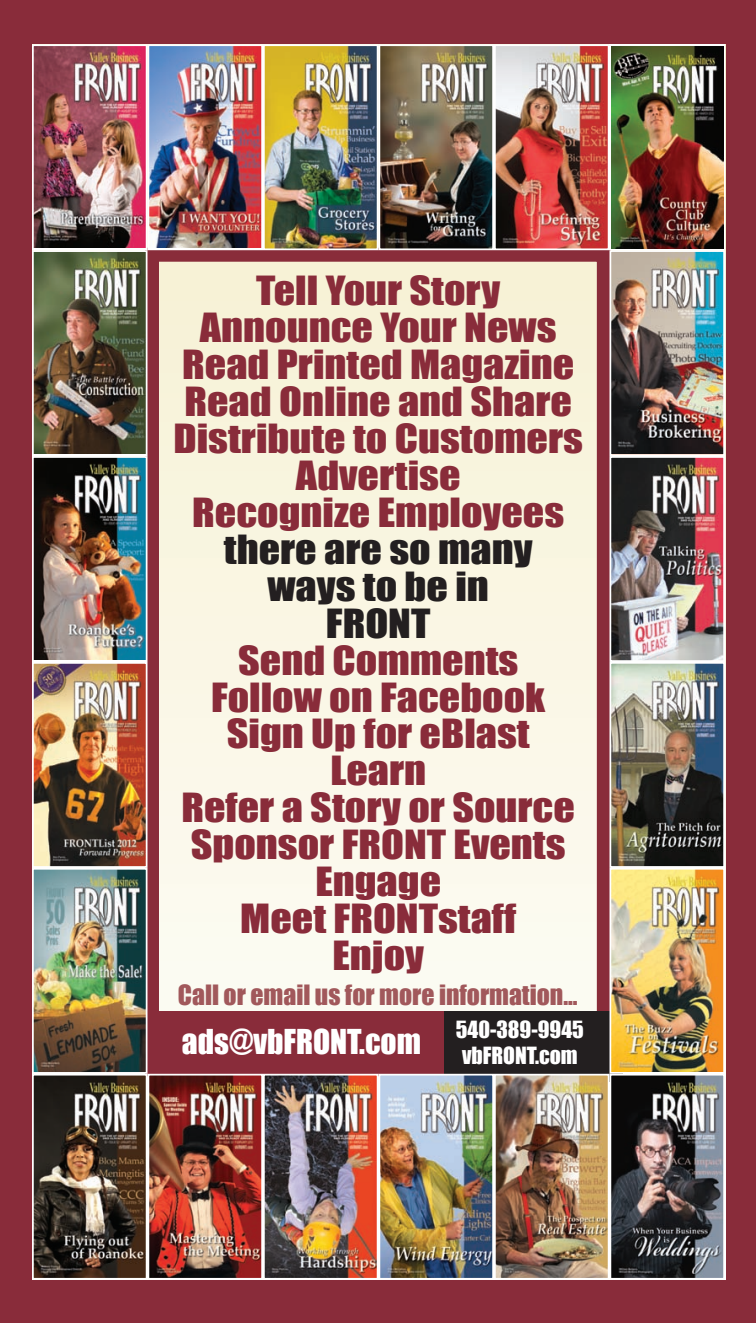
<style>
.page{position:relative;width:756px;height:1323px;background:#892c3a}
.page>*{position:absolute;margin:0;border:0;box-sizing:border-box;transform-origin:0 0}
.t1{font:36.93px/36.9px "Impact";color:#892c3a;text-align:center;scale:1.14 1}
.t2{font:36.93px/36.9px "Impact";color:#231f20;text-align:center;scale:1.14 1}
.t3{font:31.5px "Impact";color:#fff}
.t4{font:25.72px "Impact";color:#a1585b}
.t5{font:21.7px/26.1px "Impact";color:#fff}
</style>
<div class="page">
<svg style="left:160px;top:263px;width:436px;height:749px;background:#f9f6e3"></svg>
<div style="left:145px;top:248px;width:466px;height:828px;border:14px solid #892c3a"></div>
<div style="left:444px;top:1012px;width:179px;height:70px;background:#231f20"></div>
<img style="left:35px;top:47px;width:110px;height:200px">
<div style="left:32px;top:44px;width:116px;height:206px;border:2px solid #fff"></div>
<img style="left:151px;top:47px;width:109px;height:200px">
<div style="left:148px;top:44px;width:115px;height:206px;border:2px solid #fff"></div>
<img style="left:266px;top:47px;width:110px;height:200px">
<div style="left:263px;top:44px;width:116px;height:206px;border:2px solid #fff"></div>
<img style="left:382px;top:47px;width:109px;height:200px">
<div style="left:379px;top:44px;width:115px;height:206px;border:2px solid #fff"></div>
<img style="left:497px;top:47px;width:110px;height:200px">
<div style="left:494px;top:44px;width:116px;height:206px;border:2px solid #fff"></div>
<svg style="left:610px;top:44px;width:115px;height:206px"></svg>
<img style="left:611px;top:46px;width:112px;height:203px">
<img style="left:35px;top:253px;width:110px;height:200px">
<div style="left:32px;top:250px;width:116px;height:206px;border:2px solid #fff"></div>
<img style="left:35px;top:459px;width:110px;height:200px">
<div style="left:32px;top:456px;width:116px;height:206px;border:2px solid #fff"></div>
<img style="left:35px;top:665px;width:110px;height:200px">
<div style="left:32px;top:662px;width:116px;height:206px;border:2px solid #fff"></div>
<img style="left:35px;top:871px;width:110px;height:200px">
<div style="left:32px;top:868px;width:116px;height:206px;border:2px solid #fff"></div>
<img style="left:35px;top:1077px;width:110px;height:200px">
<div style="left:32px;top:1074px;width:116px;height:206px;border:2px solid #fff"></div>
<img style="left:151px;top:1077px;width:109px;height:200px">
<div style="left:148px;top:1074px;width:115px;height:206px;border:2px solid #fff"></div>
<img style="left:266px;top:1077px;width:110px;height:200px">
<div style="left:263px;top:1074px;width:116px;height:206px;border:2px solid #fff"></div>
<img style="left:382px;top:1077px;width:109px;height:200px">
<div style="left:379px;top:1074px;width:115px;height:206px;border:2px solid #fff"></div>
<img style="left:497px;top:1077px;width:110px;height:200px">
<div style="left:494px;top:1074px;width:116px;height:206px;border:2px solid #fff"></div>
<img style="left:613px;top:1077px;width:109px;height:200px">
<div style="left:610px;top:1074px;width:115px;height:206px;border:2px solid #fff"></div>
<img style="left:613px;top:253px;width:109px;height:200px">
<div style="left:610px;top:250px;width:115px;height:206px;border:2px solid #fff"></div>
<img style="left:613px;top:459px;width:109px;height:200px">
<div style="left:610px;top:456px;width:115px;height:206px;border:2px solid #fff"></div>
<img style="left:613px;top:665px;width:109px;height:200px">
<div style="left:610px;top:662px;width:115px;height:206px;border:2px solid #fff"></div>
<img style="left:613px;top:871px;width:109px;height:200px">
<div style="left:610px;top:868px;width:115px;height:206px;border:2px solid #fff"></div>
<p class="t1" style="left:174px;top:272px;width:361px">Tell Your Story<br>Announce Your News<br>Read Printed Magazine<br>Read Online and Share<br>Distribute to Customers<br>Advertise<br>Recognize Employees</p>
<p class="t2" style="left:224px;top:531px;width:272px">there are so many ways to be in<br>FRONT</p>
<p class="t1" style="left:181px;top:641px;width:347px">Send Comments<br>Follow on Facebook<br>Sign Up for eBlast<br>Learn<br>Refer a Story or Source<br>Sponsor FRONT Events<br>Engage<br>Meet FRONTstaff<br>Enjoy</p>
<p class="t4" style="left:178px;top:979px;width:401px">Call or email us for more information...</p>
<p class="t3" style="left:182px;top:1022px;width:241px">ads@vbFRONT.com</p>
<p class="t5" style="left:456px;top:1016px;width:130px">540-389-9945 vbFRONT.com</p>
</div>
